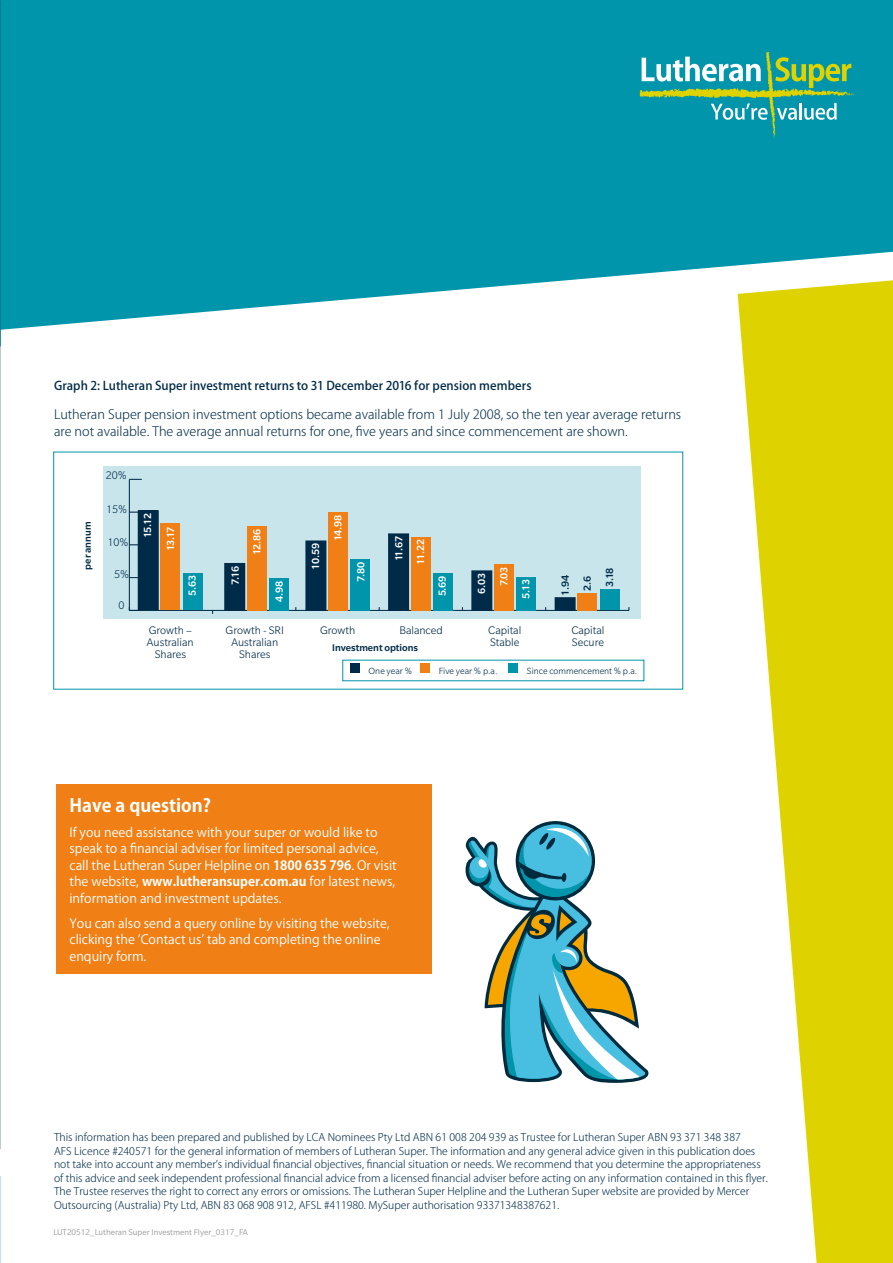
<style>
.page{position:relative;width:893px;height:1263px;background:#fff}
.page>*{position:absolute;margin:0;border:0;box-sizing:border-box;transform-origin:0 0}
.LUT_body_text{font:700 18px "Koz Go Std";color:#fff}
.LUT_body_text-2{font:12.75px/16.5px "Koz Go Std";color:#fff}
.LUT_body_text-3{font:300 12.75px/16.5px "Koz Go Std";color:#002b48}
.t1{font:300 12px/12px "Slate Pro";color:#002b48;text-align:center}
.LUT_Heading_4_-_Tabl{font:500 12px "Koz Go Std";letter-spacing:.005em;color:#002b48}
.t2{font:500 11.25px/22px "Slate Pro";letter-spacing:-.04em;color:#fff}
.t3{font:500 11.25px/22.5px "Slate Pro";color:#002b48}
.LUT_body_text-4{font:300 10.5px/13.5px "Koz Go Std";color:#002b48}
.t4{font:500 10.5px "Slate Pro";color:#002b48}
.t5{font:300 9.75px "Slate Pro";color:#002b48}
.Back_Cover_Code{font:9px "Slate Pro";color:#9d9d9d}
.s1{font-weight:700}
</style>
<div class="page">
<div style="left:0;top:0;width:893px;height:346px;background:#0095aa"></div>
<div style="left:57px;top:784px;width:375px;height:189px;background:#f08015"></div>
<svg style="left:742px;top:358px;width:151px;height:905px;fill:#ded200"></svg>
<svg style="left:1px;top:252px;width:892px;height:106px"></svg>
<div style="left:103px;top:466px;width:538px;height:152px;background:#c8e5ec"></div>
<hr style="left:129px;top:610px;width:500px;height:1px;background:#002b48">
<hr style="left:129px;top:479px;width:1px;height:131px;background:#002b48">
<svg style="left:129px;top:479px;width:13px;height:1px"></svg>
<div style="left:183px;top:573px;width:20px;height:37px;background:#0095aa"></div>
<div style="left:269px;top:578px;width:20px;height:32px;background:#0095aa"></div>
<div style="left:350px;top:559px;width:20px;height:51px;background:#0095aa"></div>
<div style="left:433px;top:573px;width:20px;height:37px;background:#0095aa"></div>
<div style="left:516px;top:577px;width:20px;height:33px;background:#0095aa"></div>
<div style="left:600px;top:589px;width:19px;height:21px;background:#0095aa"></div>
<div style="left:160px;top:523px;width:20px;height:87px;background:#f08015"></div>
<div style="left:247px;top:526px;width:20px;height:84px;background:#f08015"></div>
<div style="left:328px;top:512px;width:20px;height:98px;background:#f08015"></div>
<div style="left:411px;top:537px;width:20px;height:73px;background:#f08015"></div>
<div style="left:494px;top:564px;width:20px;height:46px;background:#f08015"></div>
<div style="left:577px;top:593px;width:20px;height:17px;background:#f08015"></div>
<div style="left:138px;top:511px;width:20px;height:99px;background:#002b48"></div>
<div style="left:225px;top:563px;width:20px;height:47px;background:#002b48"></div>
<div style="left:306px;top:541px;width:20px;height:69px;background:#002b48"></div>
<div style="left:389px;top:534px;width:20px;height:76px;background:#002b48"></div>
<div style="left:388px;top:534px;width:21px;height:77px;border:1px solid #002b48"></div>
<div style="left:472px;top:571px;width:20px;height:39px;background:#002b48"></div>
<div style="left:555px;top:598px;width:20px;height:12px;background:#002b48"></div>
<div style="left:555px;top:597px;width:20px;height:14px;border:1px solid #002b48"></div>
<div style="left:350px;top:664px;width:10px;height:9px;background:#002b48"></div>
<div style="left:508px;top:664px;width:9px;height:9px;background:#0095aa"></div>
<div style="left:420px;top:664px;width:10px;height:9px;background:#f08015"></div>
<svg style="left:465px;top:824px;width:183px;height:259px"></svg>
<svg style="left:639px;top:52px;width:215px;height:86px;background:#34a79d"></svg>
<p class="LUT_Heading_4_-_Tabl" style="left:54px;top:378px;width:479px">Graph 2: Lutheran Super investment returns to 31 December 2016 for pension members</p>
<p class="LUT_body_text-3" style="left:54px;top:407px;width:629px">Lutheran Super pension investment options became available from 1 July 2008, so the ten year average returns are not available. The average annual returns for one, five years and since commencement are shown.</p>
<p class="t1" style="left:106px;top:469px;width:22px">20%</p>
<p class="t1" style="left:106px;top:503px;width:22px">15%</p>
<p class="t2" style="left:136px;top:538px;width:26px;rotate:-90deg">15.12</p>
<p class="t4" style="left:82px;top:570px;width:49px;rotate:-90deg">per annum</p>
<p class="t2" style="left:159px;top:551px;width:26px;rotate:-90deg">13.17</p>
<p class="t1" style="left:108px;top:536px;width:22px">10%</p>
<p class="t1" style="left:114px;top:568px;width:16px">5%</p>
<p class="t1" style="left:119px;top:599px;width:7px">0</p>
<p class="t2" style="left:181px;top:596px;width:22px;rotate:-90deg">5.63</p>
<p class="t2" style="left:224px;top:585px;width:20px;rotate:-90deg">7.16</p>
<p class="t2" style="left:246px;top:555px;width:28px;rotate:-90deg">12.86</p>
<p class="t2" style="left:268px;top:602px;width:23px;rotate:-90deg">4.98</p>
<p class="t2" style="left:327px;top:541px;width:28px;rotate:-90deg">14.98</p>
<p class="t2" style="left:304px;top:570px;width:28px;rotate:-90deg">10.59</p>
<p class="t2" style="left:388px;top:561px;width:27px;rotate:-90deg">11.67</p>
<p class="t2" style="left:350px;top:582px;width:22px;rotate:-90deg">7.80</p>
<p class="t2" style="left:409px;top:565px;width:27px;rotate:-90deg">11.22</p>
<p class="t2" style="left:431px;top:596px;width:22px;rotate:-90deg">5.69</p>
<p class="t2" style="left:493px;top:599px;width:34px;text-indent:12px;rotate:-90deg">7.03<br>5.13</p>
<p class="t3" style="left:576px;top:587px;width:21px;text-indent:-4px;rotate:-90deg">2.6<br>3.18</p>
<p class="t2" style="left:470px;top:594px;width:22px;rotate:-90deg">6.03</p>
<p class="t3" style="left:554px;top:596px;width:22px;rotate:-90deg">1.94</p>
<p class="t1" style="left:147px;top:624px;width:48px">Growth –<br>Australian<br>Shares</p>
<p class="t1" style="left:226px;top:624px;width:60px">Growth - SRI<br>Australian<br>Shares</p>
<p class="t1" style="left:320px;top:624px;width:37px">Growth</p>
<p class="t1" style="left:399px;top:624px;width:45px">Balanced</p>
<p class="t1" style="left:488px;top:624px;width:35px;text-align:left">Capital<br>Stable</p>
<p class="t1" style="left:571px;top:624px;width:35px;text-align:left">Capital<br>Secure</p>
<p class="t4" style="left:332px;top:642px;width:87px">Investment options</p>
<p class="t5" style="left:369px;top:665px;width:45px">One year %</p>
<p class="t5" style="left:439px;top:665px;width:60px">Five year % p.a.</p>
<p class="t5" style="left:527px;top:665px;width:112px">Since commencement % p.a.</p>
<p class="LUT_body_text" style="left:69px;top:794px;width:143px">Have a question?</p>
<p class="LUT_body_text-2" style="left:69px;top:824px;width:329px">If you need assistance with your super or would like to speak to a financial adviser for limited personal advice, call the Lutheran Super Helpline on <span class="s1">1800 635 796</span>. Or visit the website, <span class="s1">www.lutheransuper.com.au</span> for latest news, information and investment updates.</p>
<p class="LUT_body_text-2" style="left:69px;top:915px;width:322px">You can also send a query online by visiting the website, clicking the ’Contact us’ tab and completing the online enquiry form.</p>
<p class="LUT_body_text-4" style="left:54px;top:1131px;width:715px">This information has been prepared and published by LCA Nominees Pty Ltd ABN 61 008 204 939 as Trustee for Lutheran Super ABN 93 371 348 387<br>AFS Licence #240571 for the general information of members of Lutheran Super. The information and any general advice given in this publication does not take into account any member’s individual financial objectives, financial situation or needs. We recommend that you determine the appropriateness of this advice and seek independent professional financial advice from a licensed financial adviser before acting on any information contained in this flyer.<br>The Trustee reserves the right to correct any errors or omissions. The Lutheran Super Helpline and the Lutheran Super website are provided by Mercer Outsourcing (Australia) Pty Ltd, ABN 83 068 908 912, AFSL #411980. MySuper authorisation 93371348387621.</p>
<p class="Back_Cover_Code" style="left:53px;top:1228px;width:196px">LUT20512_Lutheran Super Investment Flyer_0317_FA</p>
</div>
